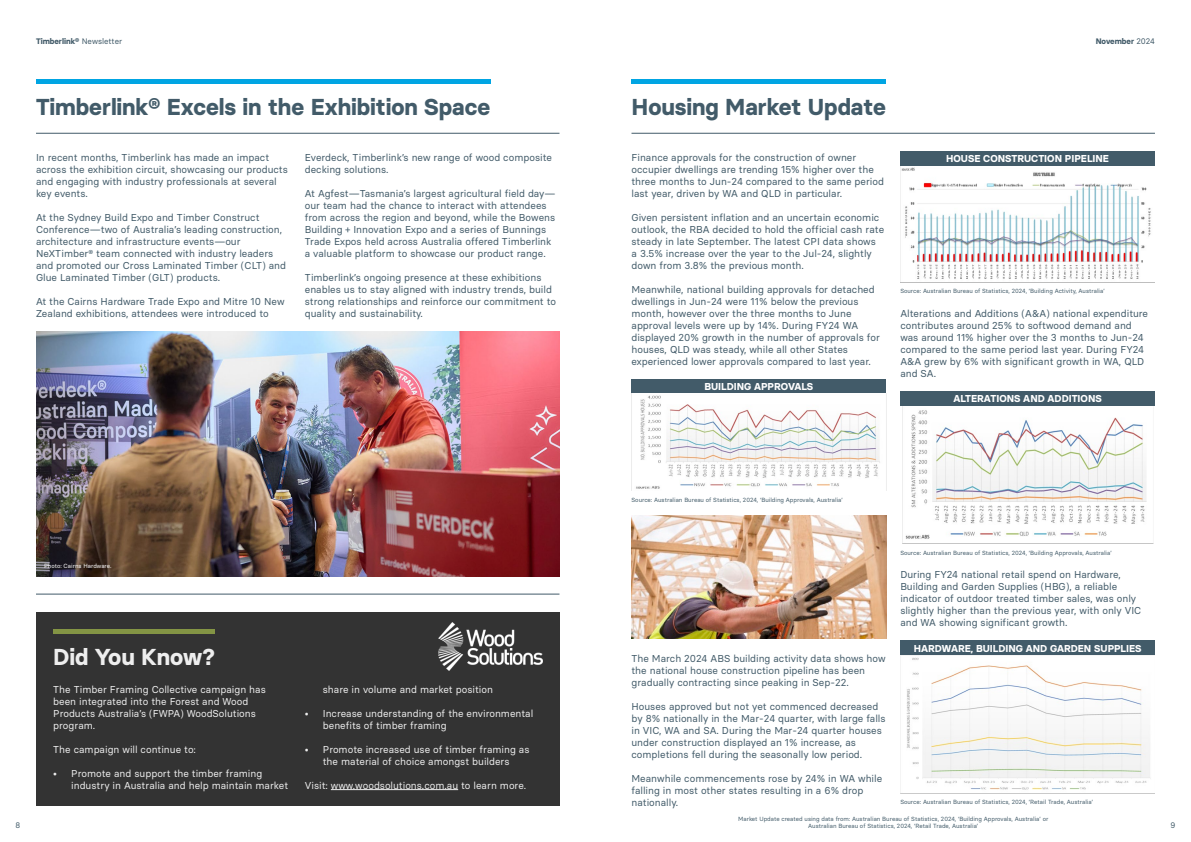
<style>
.page{position:relative;width:1191px;height:842px;background:#fff}
.page>*{position:absolute;margin:0;border:0;box-sizing:border-box;transform-origin:0 0}
.t1{font:700 23px "Basier Square";color:#425b69}
.t2{font:700 23px "Basier Square";color:#eee}
.t3{font:10px/12px "Basier Square";color:#425b69}
.t4{font:10px/12px "Basier Square";color:#eee}
.t5{font:700 10px "Basier Square";color:#fff}
.t6{font:700 8px "Basier Square";color:#425b69}
.t7{font:8px "Basier Square";color:#425b69}
.t8{font:6px/7.2px "Basier Square";color:#425b69;text-align:center}
.t9{font:6px "Basier Square";color:#fff}
.s1{font-weight:400}
</style>
<div class="page">
<hr style="left:36px;top:80px;width:454px;height:4px;background:#00a5e3">
<hr style="left:36px;top:133px;width:523px;height:1px;background:#425b69">
<img style="left:36px;top:332px;width:523px;height:244px">
<div style="left:36px;top:612px;width:523px;height:194px;background:#333"></div>
<hr style="left:36px;top:594px;width:523px;height:1px;background:#425b69">
<div style="left:53px;top:629px;width:162px;height:5px;background:#839444"></div>
<hr style="left:331px;top:789px;width:127px;height:1px;background:#eee">
<hr style="left:631px;top:80px;width:255px;height:4px;background:#00a5e3">
<hr style="left:631px;top:133px;width:524px;height:1px;background:#425b69">
<img style="left:900px;top:166px;width:251px;height:116px">
<img style="left:903px;top:410px;width:250px;height:134px">
<img style="left:900px;top:655px;width:255px;height:138px">
<div style="left:631px;top:379px;width:255px;height:14px;background:#425b69"></div>
<img style="left:631px;top:516px;width:255px;height:122px">
<div style="left:900px;top:151px;width:254px;height:14px;background:#425b69"></div>
<div style="left:900px;top:391px;width:255px;height:14px;background:#425b69"></div>
<div style="left:900px;top:641px;width:255px;height:14px;background:#425b69"></div>
<img style="left:439px;top:623px;width:103px;height:48px">
<img style="left:636px;top:395px;width:244px;height:94px">
<p class="t6" style="left:36px;top:36px;width:88px">Timberlink® <span class="s1">Newsletter</span></p>
<p class="t1" style="left:36px;top:93px;width:456px">Timberlink® Excels in the Exhibition Space</p>
<p class="t3" style="left:36px;top:151px;width:253px">In recent months, Timberlink has made an impact across the exhibition circuit, showcasing our products and engaging with industry professionals at several key events.</p>
<p class="t3" style="left:36px;top:211px;width:251px">At the Sydney Build Expo and Timber Construct Conference—two of Australia’s leading construction, architecture and infrastructure events—our NeXTimber® team connected with industry leaders and promoted our Cross Laminated Timber (CLT) and Glue Laminated Timber (GLT) products.</p>
<p class="t3" style="left:36px;top:295px;width:250px">At the Cairns Hardware Trade Expo and Mitre 10 New<br>Zealand exhibitions, attendees were introduced to</p>
<p class="t3" style="left:305px;top:151px;width:249px">Everdeck, Timberlink’s new range of wood composite decking solutions.</p>
<p class="t3" style="left:305px;top:187px;width:252px">At Agfest—Tasmania’s largest agricultural field day— our team had the chance to interact with attendees from across the region and beyond, while the Bowens Building + Innovation Expo and a series of Bunnings Trade Expos held across Australia offered Timberlink a valuable platform to showcase our product range.</p>
<p class="t3" style="left:305px;top:271px;width:253px">Timberlink’s ongoing presence at these exhibitions enables us to stay aligned with industry trends, build strong relationships and reinforce our commitment to quality and sustainability.</p>
<p class="t9" style="left:44px;top:562px;width:69px">Photo: Cairns Hardware.</p>
<p class="t7" style="left:16px;top:820px;width:6px">8</p>
<p class="t2" style="left:53px;top:643px;width:163px">Did You Know?</p>
<p class="t4" style="left:53px;top:683px;width:214px">The Timber Framing Collective campaign has been integrated into the Forest and Wood Products Australia’s (FWPA) WoodSolutions program.</p>
<p class="t4" style="left:53px;top:743px;width:144px">The campaign will continue to:</p>
<p class="t4" style="left:71px;top:767px;width:218px;text-indent:-18px">• Promote and support the timber framing industry in Australia and help maintain market</p>
<p class="t4" style="left:323px;top:683px;width:172px">share in volume and market position</p>
<p class="t4" style="left:323px;top:707px;width:212px;text-indent:-18px">• Increase understanding of the environmental benefits of timber framing</p>
<p class="t4" style="left:305px;top:743px;width:226px;text-align:center">• Promote increased use of timber framing as the material of choice amongst builders</p>
<p class="t4" style="left:305px;top:779px;width:223px">Visit: www.woodsolutions.com.au to learn more.</p>
<p class="t6" style="left:1095px;top:36px;width:61px">November <span class="s1">2024</span></p>
<p class="t1" style="left:631px;top:93px;width:256px">Housing Market Update</p>
<p class="t3" style="left:631px;top:151px;width:254px">Finance approvals for the construction of owner occupier dwellings are trending 15% higher over the three months to Jun-24 compared to the same period last year, driven by WA and QLD in particular.</p>
<p class="t3" style="left:631px;top:211px;width:254px">Given persistent inflation and an uncertain economic outlook, the RBA decided to hold the official cash rate steady in late September. The latest CPI data shows<br>a 3.5% increase over the year to the Jul-24, slightly down from 3.8% the previous month.</p>
<p class="t3" style="left:631px;top:283px;width:250px">Meanwhile, national building approvals for detached dwellings in Jun-24 were 11% below the previous month, however over the three months to June approval levels were up by 14%. During FY24 WA displayed 20% growth in the number of approvals for houses, QLD was steady, while all other States experienced lower approvals compared to last year.</p>
<p class="t5" style="left:704px;top:380px;width:110px">BUILDING APPROVALS</p>
<p class="t5" style="left:946px;top:153px;width:164px">HOUSE CONSTRUCTION PIPELINE</p>
<p class="t8" style="left:900px;top:288px;width:206px">Source: Australian Bureau of Statistics, 2024, ‘Building Activity, Australia’</p>
<p class="t3" style="left:900px;top:307px;width:249px">Alterations and Additions (A&amp;A) national expenditure contributes around 25% to softwood demand and was around 11% higher over the 3 months to Jun-24 compared to the same period last year. During FY24<br>A&amp;A grew by 6% with significant growth in WA, QLD and SA.</p>
<p class="t5" style="left:953px;top:393px;width:150px">ALTERATIONS AND ADDITIONS</p>
<p class="t8" style="left:631px;top:496px;width:213px">Source: Australian Bureau of Statistics, 2024, ‘Building Approvals, Australia’</p>
<p class="t8" style="left:900px;top:549px;width:213px">Source: Australian Bureau of Statistics, 2024, ‘Building Approvals, Australia’</p>
<p class="t3" style="left:900px;top:569px;width:242px">During FY24 national retail spend on Hardware, Building and Garden Supplies (HBG), a reliable indicator of outdoor treated timber sales, was only slightly higher than the previous year, with only VIC and WA showing significant growth.</p>
<p class="t5" style="left:913px;top:642px;width:229px">HARDWARE, BUILDING AND GARDEN SUPPLIES</p>
<p class="t3" style="left:631px;top:652px;width:256px">The March 2024 ABS building activity data shows how the national house construction pipeline has been gradually contracting since peaking in Sep-22.</p>
<p class="t3" style="left:631px;top:700px;width:256px">Houses approved but not yet commenced decreased by 8% nationally in the Mar-24 quarter, with large falls in VIC, WA and SA. During the Mar-24 quarter houses under construction displayed an 1% increase, as completions fell during the seasonally low period.</p>
<p class="t3" style="left:631px;top:772px;width:252px">Meanwhile commencements rose by 24% in WA while falling in most other states resulting in a 6% drop nationally.</p>
<p class="t8" style="left:900px;top:798px;width:194px">Source: Australian Bureau of Statistics, 2024, ‘Retail Trade, Australia’</p>
<p class="t8" style="left:738px;top:815px;width:312px">Market Update created using data from: Australian Bureau of Statistics, 2024, ‘Building Approvals, Australia’ or<br>Australian Bureau of Statistics, 2024, ‘Retail Trade, Australia’</p>
<p class="t7" style="left:1170px;top:820px;width:6px">9</p>
</div>
